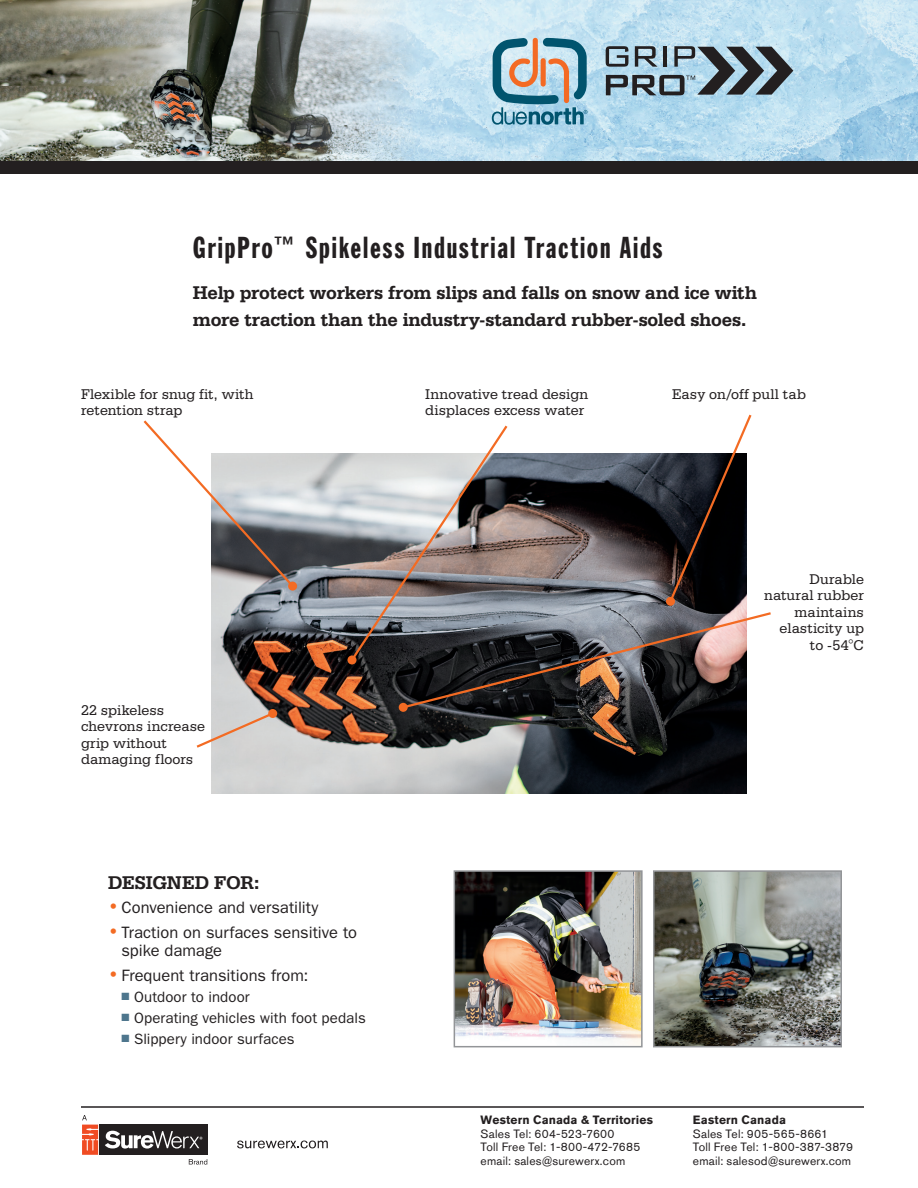
<style>
.page{position:relative;width:918px;height:1188px;background:#fff}
.page>*{position:absolute;margin:0;border:0;box-sizing:border-box;transform-origin:0 0}
.t1{font:extra-condensed 30px "Franklin Gothic BT";letter-spacing:.05em;color:#231f20}
.t2{font:700 19.5px/27px "Serifa BT";letter-spacing:-.01em;color:#231f20}
.t3{font:16.5px/18px "Franklin Gothic";color:#231f20}
.t4{font:15px/16.5px "Serifa BT";color:#231f20}
.t5{font:15px "Franklin Gothic";letter-spacing:.005em;color:#231f20}
.t6{font:12px/13.5px "Akzidenz Grotesk Std";letter-spacing:.015em;color:#231f20}
.t7{font:700 12px "Akzidenz Grotesk Std";letter-spacing:.01em;color:#231f20}
.s1{font-family:"Swiss 721 BT";font-weight:700;font-size:18px;color:#f36b23}
.s2{color:#4e768d}
</style>
<div class="page">
<img style="left:257px;top:0;width:661px;height:161px">
<img style="left:0;top:0;width:209px;height:161px">
<img style="left:209px;top:0;width:48px;height:87px">
<img style="left:209px;top:87px;width:53px;height:74px">
<div style="left:0;top:161px;width:918px;height:13px;background:#231f20"></div>
<svg style="left:606px;top:46px;width:187px;height:49px;background:#788c97"></svg>
<svg style="left:492px;top:38px;width:95px;height:87px;background:#8aa7b1"></svg>
<hr style="left:81px;top:1106px;width:783px;height:2px;background:#231f20">
<svg style="left:237px;top:1141px;width:91px;height:7px"></svg>
<svg style="left:98px;top:1124px;width:110px;height:31px"></svg>
<div style="left:99px;top:1125px;width:108px;height:30px;background:#231f20"></div>
<svg style="left:105px;top:1131px;width:97px;height:18px"></svg>
<svg style="left:189px;top:1159px;width:18px;height:6px"></svg>
<svg style="left:82px;top:1115px;width:16px;height:40px"></svg>
<img style="left:457px;top:873px;width:183px;height:171px">
<div style="left:454px;top:870px;width:189px;height:177px;border:2px solid #939598"></div>
<img style="left:656px;top:873px;width:183px;height:171px">
<div style="left:653px;top:870px;width:189px;height:177px;border:2px solid #939598"></div>
<img style="left:212px;top:453px;width:535px;height:340px">
<svg style="left:143px;top:420px;width:153px;height:169px"></svg>
<div style="left:288px;top:582px;width:9px;height:9px;background:#f36b23;border-radius:50%"></div>
<svg style="left:196px;top:711px;width:80px;height:39px"></svg>
<div style="left:268px;top:709px;width:9px;height:9px;background:#f36b23;border-radius:50%"></div>
<svg style="left:399px;top:703px;width:9px;height:9px"></svg>
<svg style="left:347px;top:655px;width:9px;height:9px"></svg>
<svg style="left:349px;top:414px;width:422px;height:296px"></svg>
<div style="left:666px;top:597px;width:9px;height:9px;background:#f36b23;border-radius:50%"></div>
<h1 class="t1" style="left:193px;top:230px;width:471px">GripPro™ Spikeless Industrial Traction Aids</h1>
<h2 class="t2" style="left:193px;top:278px;width:566px">Help protect workers from slips and falls on snow and ice with more traction than the industry-standard rubber-soled shoes.</h2>
<p class="t4" style="left:81px;top:385px;width:174px">Flexible for snug fit, with retention strap</p>
<p class="t4" style="left:425px;top:385px;width:165px">Innovative tread design displaces excess water</p>
<p class="t4" style="left:672px;top:385px;width:135px">Easy on/off pull tab</p>
<p class="t4" style="left:81px;top:702px;width:126px">22 spikeless chevrons increase grip without damaging floors</p>
<h2 class="t2" style="left:108px;top:868px;width:153px">DESIGNED FOR:</h2>
<p class="t3" style="left:108px;top:898px;width:212px"><span class="s1">•</span> Convenience and versatility</p>
<p class="t3" style="left:122px;top:923px;width:237px;text-indent:-14px"><span class="s1">•</span> Traction on surfaces sensitive to spike damage</p>
<p class="t3" style="left:108px;top:966px;width:202px"><span class="s1">•</span> Frequent transitions from:</p>
<p class="t5" style="left:122px;top:988px;width:130px"><span class="s2">■</span> Outdoor to indoor</p>
<p class="t5" style="left:122px;top:1009px;width:246px"><span class="s2">■</span> Operating vehicles with foot pedals</p>
<p class="t5" style="left:122px;top:1030px;width:175px"><span class="s2">■</span> Slippery indoor surfaces</p>
<p class="t4" style="left:764px;top:570px;width:101px;text-align:right">Durable natural rubber maintains elasticity up to -54°C</p>
<p class="t7" style="left:481px;top:1113px;width:174px">Western Canada &amp; Territories</p>
<p class="t6" style="left:481px;top:1127px;width:161px">Sales Tel: 604-523-7600<br>Toll Free Tel: 1-800-472-7685 email: sales@surewerx.com</p>
<p class="t7" style="left:693px;top:1113px;width:95px">Eastern Canada</p>
<p class="t6" style="left:693px;top:1127px;width:162px">Sales Tel: 905-565-8661<br>Toll Free Tel: 1-800-387-3879 email: salesod@surewerx.com</p>
</div>
